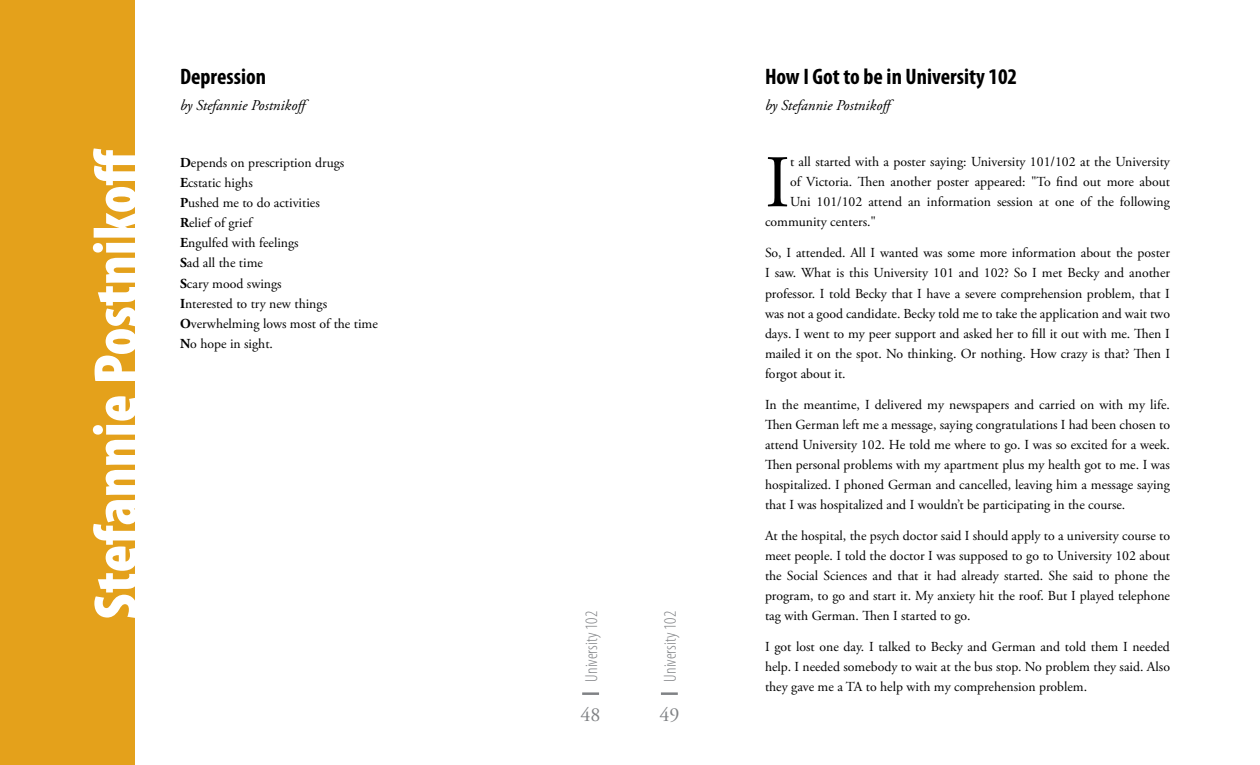
<style>
.page{position:relative;width:1260px;height:765px;background:#fff}
.page>*{position:absolute;margin:0;border:0;box-sizing:border-box;transform-origin:0 0}
.t1{font:74.12px "Adobe Garamond Pro";color:#000}
.t2{font:900 condensed 62.5px "Myriad Pro";color:#fff}
.t3{font:700 condensed 22.5px "Myriad Pro";color:#000}
.t4{font:20px "Adobe Garamond Pro";color:#808285}
.t5{font:300 condensed 17.5px "Myriad Pro";color:#808285}
.t6{font:italic 15px "Adobe Garamond Pro";color:#000}
.t7{font:13.75px/20px "Adobe Garamond Pro";color:#000;text-align:justify}
.s1{font-weight:700}
</style>
<div class="page">
<hr style="left:582px;top:692px;width:17px;height:3px;background:#808285">
<hr style="left:661px;top:692px;width:17px;height:3px;background:#808285">
<div style="left:0;top:0;width:135px;height:765px;background:#e4a11b"></div>
<h2 class="t2" style="left:76px;top:619px;width:472px;rotate:-90deg">Stefannie Postnikoff</h2>
<h3 class="t3" style="left:180px;top:63px;width:88px">Depression</h3>
<p class="t6" style="left:180px;top:96px;width:133px">by Stefannie Postnikoff</p>
<p class="t7" style="left:180px;top:154px;width:199px;text-align:left"><span class="s1">D</span>epends on prescription drugs<br><span class="s1">E</span>cstatic highs<br><span class="s1">P</span>ushed me to do activities<br><span class="s1">R</span>elief of grief<br><span class="s1">E</span>ngulfed with feelings<br><span class="s1">S</span>ad all the time<br><span class="s1">S</span>cary mood swings<br><span class="s1">I</span>nterested to try new things<br><span class="s1">O</span>verwhelming lows most of the time<br><span class="s1">N</span>o hope in sight.</p>
<p class="t5" style="left:581px;top:682px;width:72px;rotate:-90deg">University 102</p>
<p class="t5" style="left:660px;top:682px;width:72px;rotate:-90deg">University 102</p>
<h3 class="t4" style="left:659px;top:702px;width:21px">49</h3>
<h3 class="t4" style="left:581px;top:702px;width:21px">48</h3>
<h3 class="t3" style="left:765px;top:63px;width:254px">How I Got to be in University 102</h3>
<p class="t6" style="left:765px;top:96px;width:133px">by Stefannie Postnikoff</p>
<h1 class="t1" style="left:765px;top:138px;width:27px">I</h1>
<p class="t7" style="left:790px;top:152px;width:381px">t all started with a poster saying: University 101/102 at the University</p>
<p class="t7" style="left:790px;top:172px;width:381px">of Victoria. Then another poster appeared: "To find out more about</p>
<p class="t7" style="left:790px;top:192px;width:381px">Uni 101/102 attend an information session at one of the following</p>
<p class="t7" style="left:765px;top:212px;width:113px">community centers."</p>
<p class="t7" style="left:765px;top:244px;width:407px">So, I attended. All I wanted was some more information about the poster I saw. What is this University 101 and 102? So I met Becky and another professor. I told Becky that I have a severe comprehension problem, that I was not a good candidate. Becky told me to take the application and wait two days. I went to my peer support and asked her to fill it out with me. Then I mailed it on the spot. No thinking. Or nothing. How crazy is that? Then I forgot about it.</p>
<p class="t7" style="left:765px;top:395px;width:407px">In the meantime, I delivered my newspapers and carried on with my life.<br>Then German left me a message, saying congratulations I had been chosen to attend University 102. He told me where to go. I was so excited for a week.<br>Then personal problems with my apartment plus my health got to me. I was hospitalized. I phoned German and cancelled, leaving him a message saying that I was hospitalized and I wouldn’t be participating in the course.</p>
<p class="t7" style="left:765px;top:526px;width:407px">At the hospital, the psych doctor said I should apply to a university course to meet people. I told the doctor I was supposed to go to University 102 about the Social Sciences and that it had already started. She said to phone the program, to go and start it. My anxiety hit the roof. But I played telephone tag with German. Then I started to go.</p>
<p class="t7" style="left:765px;top:637px;width:407px">I got lost one day. I talked to Becky and German and told them I needed help. I needed somebody to wait at the bus stop. No problem they said. Also they gave me a TA to help with my comprehension problem.</p>
</div>
